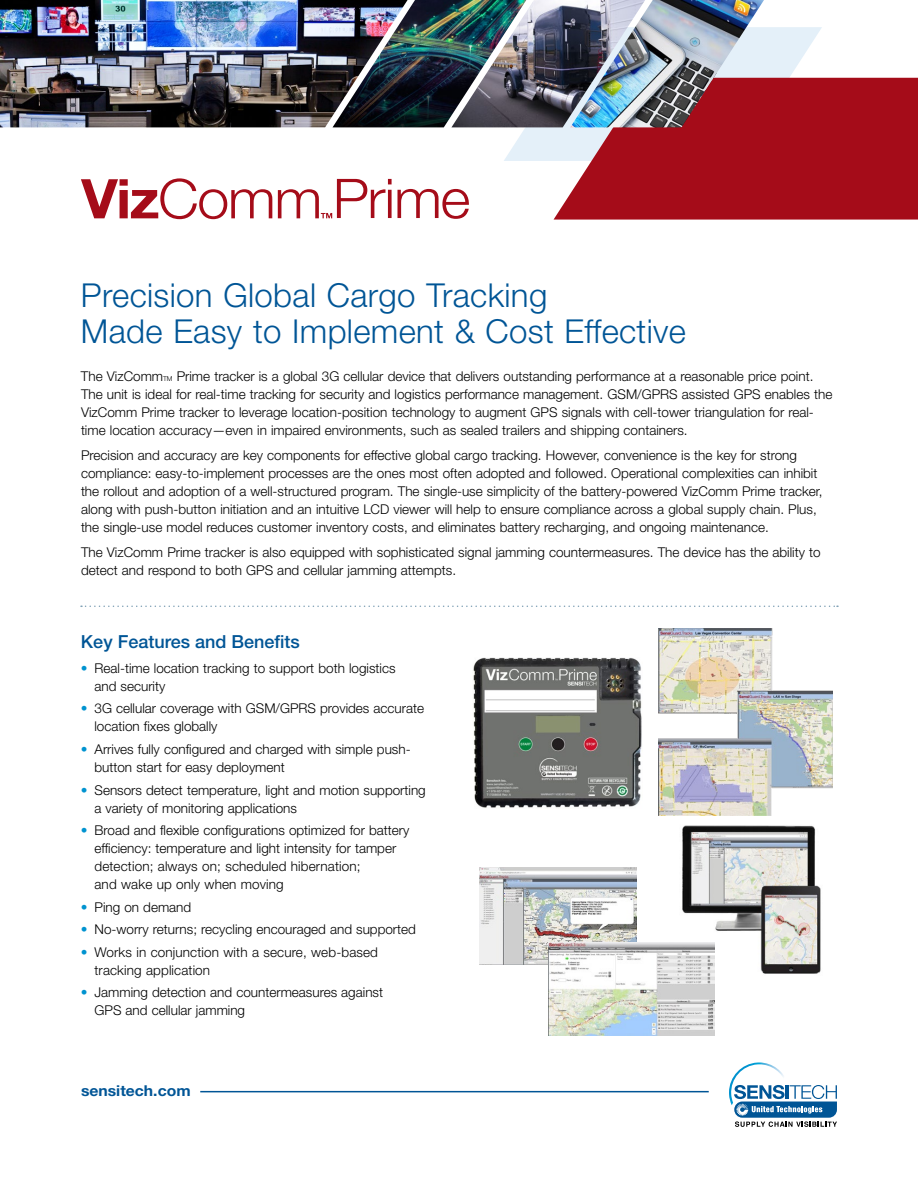
<style>
.page{position:relative;width:918px;height:1188px;background:#fff}
.page>*{position:absolute;margin:0;border:0;box-sizing:border-box;transform-origin:0 0}
.t1{font:300 33px/36px "Helvetica Neue LT Std";letter-spacing:.01em;color:#005596}
.t2{font:500 18px "Helvetica Neue LT Std";color:#005596}
.t3{font:700 15px "Helvetica Neue LT Std";color:#005596;scale:1.05 1}
.t4{font:300 13.5px/18px "Helvetica Neue LT Std";color:#000}
.s1{font-size:6.75px}
.s2{color:#0093d0}
</style>
<div class="page">
<svg style="left:504px;top:27px;width:318px;height:134px"></svg>
<svg style="left:554px;top:78px;width:364px;height:142px;background:#aa1c29"></svg>
<img style="left:0;top:0;width:333px;height:127px">
<img style="left:333px;top:0;width:118px;height:127px">
<img style="left:451px;top:0;width:119px;height:127px">
<img style="left:570px;top:0;width:203px;height:127px">
<svg style="left:81px;top:178px;width:191px;height:41px"></svg>
<svg style="left:278px;top:179px;width:191px;height:40px"></svg>
<svg style="left:734px;top:1085px;width:103px;height:42px"></svg>
<img style="left:729px;top:1062px;width:59px;height:43px">
<hr style="left:200px;top:1091px;width:509px;height:1px;background:#005596">
<svg style="left:81px;top:606px;width:757px;height:1px"></svg>
<img style="left:473px;top:657px;width:169px;height:151px">
<img style="left:658px;top:629px;width:174px;height:186px">
<img style="left:682px;top:825px;width:139px;height:149px">
<img style="left:480px;top:867px;width:156px;height:98px">
<img style="left:548px;top:942px;width:167px;height:93px">
<h1 class="t1" style="left:81px;top:277px;width:606px">Precision Global Cargo Tracking<br>Made Easy to Implement &amp; Cost Effective</h1>
<p class="t4" style="left:81px;top:367px;width:753px">The VizComm<span class="s1">TM</span> Prime tracker is a global 3G cellular device that delivers outstanding performance at a reasonable price point.<br>The unit is ideal for real-time tracking for security and logistics performance management. GSM/GPRS assisted GPS enables the VizComm Prime tracker to leverage location-position technology to augment GPS signals with cell-tower triangulation for real&shy;time location accuracy—even in impaired environments, such as sealed trailers and shipping containers.</p>
<p class="t4" style="left:81px;top:446px;width:743px">Precision and accuracy are key components for effective global cargo tracking. However, convenience is the key for strong compliance: easy-to-implement processes are the ones most often adopted and followed. Operational complexities can inhibit the rollout and adoption of a well-structured program. The single-use simplicity of the battery-powered VizComm Prime tracker, along with push-button initiation and an intuitive LCD viewer will help to ensure compliance across a global supply chain. Plus, the single-use model reduces customer inventory costs, and eliminates battery recharging, and ongoing maintenance.</p>
<p class="t4" style="left:81px;top:543px;width:741px">The VizComm Prime tracker is also equipped with sophisticated signal jamming countermeasures. The device has the ability to detect and respond to both GPS and cellular jamming attempts.</p>
<h2 class="t2" style="left:81px;top:631px;width:220px">Key Features and Benefits</h2>
<p class="t4" style="left:94px;top:659px;width:303px;text-indent:-14px"><span class="s2">•</span> Real-time location tracking to support both logistics and security</p>
<p class="t4" style="left:94px;top:699px;width:331px;text-indent:-14px"><span class="s2">•</span> 3G cellular coverage with GSM/GPRS provides accurate location fixes globally</p>
<p class="t4" style="left:94px;top:740px;width:318px;text-indent:-14px"><span class="s2">•</span> Arrives fully configured and charged with simple push&shy;button start for easy deployment</p>
<p class="t4" style="left:94px;top:780px;width:333px;text-indent:-14px"><span class="s2">•</span> Sensors detect temperature, light and motion supporting a variety of monitoring applications</p>
<p class="t4" style="left:94px;top:821px;width:316px;text-indent:-14px"><span class="s2">•</span> Broad and flexible configurations optimized for battery efficiency: temperature and light intensity for tamper detection; always on; scheduled hibernation;<br>and wake up only when moving</p>
<p class="t4" style="left:81px;top:898px;width:112px"><span class="s2">•</span> Ping on demand</p>
<p class="t4" style="left:81px;top:920px;width:337px"><span class="s2">•</span> No-worry returns; recycling encouraged and supported</p>
<p class="t4" style="left:94px;top:943px;width:285px;text-indent:-14px"><span class="s2">•</span> Works in conjunction with a secure, web-based tracking application</p>
<p class="t4" style="left:94px;top:983px;width:290px;text-indent:-14px"><span class="s2">•</span> Jamming detection and countermeasures against<br>GPS and cellular jamming</p>
<p class="t3" style="left:81px;top:1081px;width:106px">sensitech.com</p>
</div>
